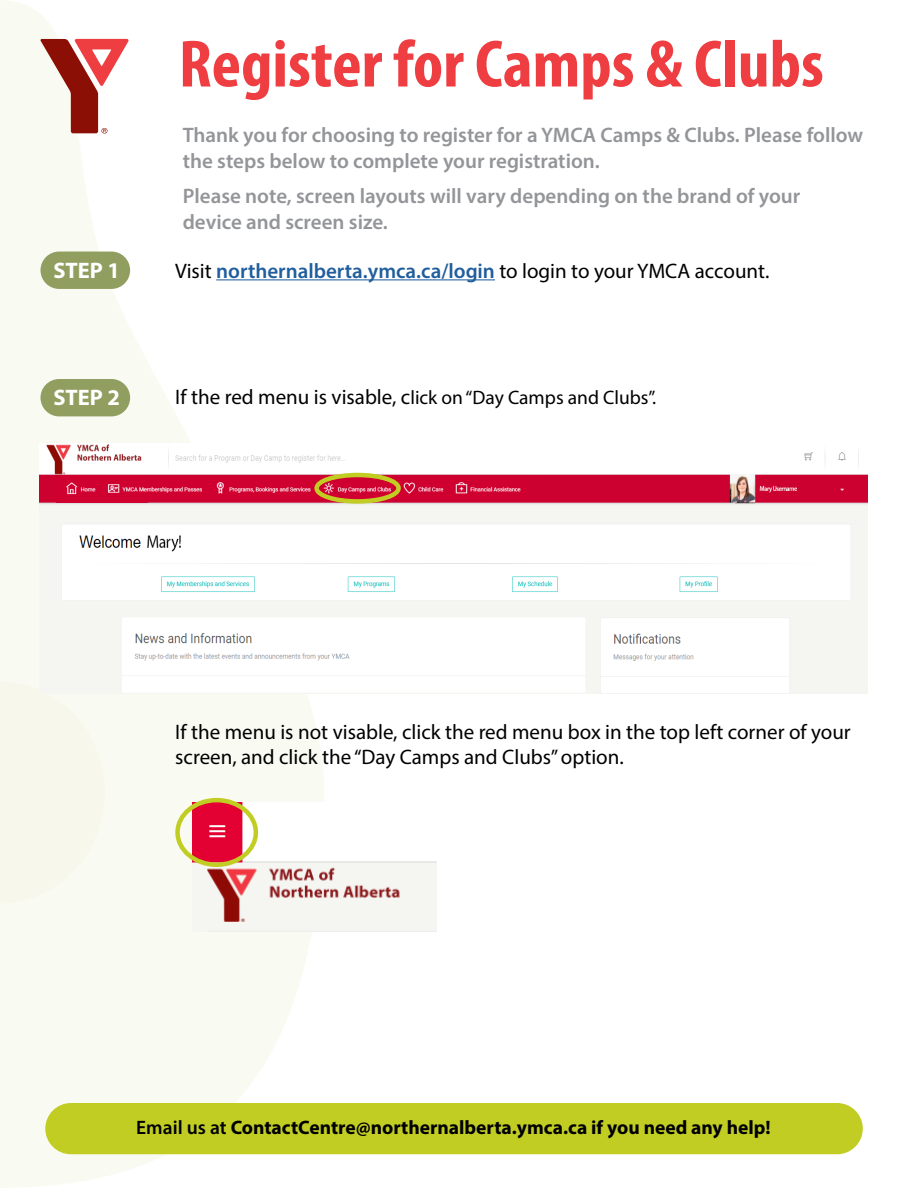
<style>
.page{position:relative;width:918px;height:1188px;background:#fff}
.page>*{position:absolute;margin:0;border:0;box-sizing:border-box;transform-origin:0 0}
.t1{font:700 condensed 67.5px "Myriad Pro";color:#ef3e42;scale:1.04 1}
.t2{font:700 22.5px "Myriad Pro";color:#fff}
.t3{font:600 21px/25.2px "Myriad Pro";color:#939598}
.t4{font:21px/25.2px "Myriad Pro";color:#000}
.t5{font:700 19.5px "Myriad Pro";color:#000}
.t6{font:19.5px "Myriad Pro";color:#000}
.s1{font-weight:600;color:#215e9e}
.s2{font-size:21px}
.s3{font-weight:600}
</style>
<div class="page">
<svg style="left:0;top:0;width:324px;height:1188px;fill:#f9faf2"></svg>
<div style="left:0;top:681px;width:105px;height:222px;background:#f8f7ec"></div>
<svg style="left:40px;top:39px;width:89px;height:95px"></svg>
<div style="left:40px;top:252px;width:90px;height:37px;background:#909e60;border-radius:19px"></div>
<div style="left:40px;top:379px;width:90px;height:37px;background:#909e60;border-radius:19px"></div>
<img style="left:39px;top:443px;width:828px;height:250px">
<div style="left:45px;top:1103px;width:818px;height:51px;background:#c2cd23;border-radius:26px"></div>
<hr style="left:216px;top:279px;width:279px;height:1px;background:#215e9e">
<div style="left:56px;top:475px;width:91px;height:27px;background:#cf002f"></div>
<img style="left:66px;top:479px;width:462px;height:20px">
<div style="left:314px;top:473px;width:87px;height:31px;border:4px solid #c2cd23;border-radius:50%"></div>
<img style="left:108px;top:569px;width:690px;height:28px">
<img style="left:193px;top:802px;width:244px;height:130px">
<div style="left:175px;top:798px;width:83px;height:69px;border:4px solid #c2cd23;border-radius:50%"></div>
<h1 class="t1" style="left:179px;top:22px;width:622px">Register for Camps &amp; Clubs</h1>
<p class="t3" style="left:183px;top:122px;width:682px">Thank you for choosing to register for a YMCA Camps &amp; Clubs. Please follow the steps below to complete your registration.</p>
<p class="t2" style="left:53px;top:256px;width:68px">STEP 1</p>
<p class="t3" style="left:183px;top:183px;width:619px">Please note, screen layouts will vary depending on the brand of your device and screen size.</p>
<p class="t4" style="left:175px;top:258px;width:596px">Visit <span class="s1">northernalberta.ymca.ca/login</span> to login to your YMCA account.</p>
<p class="t2" style="left:53px;top:383px;width:68px">STEP 2</p>
<p class="t6" style="left:175px;top:386px;width:482px"><span class="s2">If the red menu is visable, c</span>lick on “Day Camps and Clubs”.</p>
<p class="t4" style="left:175px;top:719px;width:677px">If the menu is not visable, click the red menu box in the top left corner of your screen, and click the “Day Camps and Clubs” option.</p>
<p class="t5" style="left:136px;top:1115px;width:636px"><span class="s3">Email us at</span> ContactCentre@northernalberta.ymca.ca if you need any help!</p>
</div>
